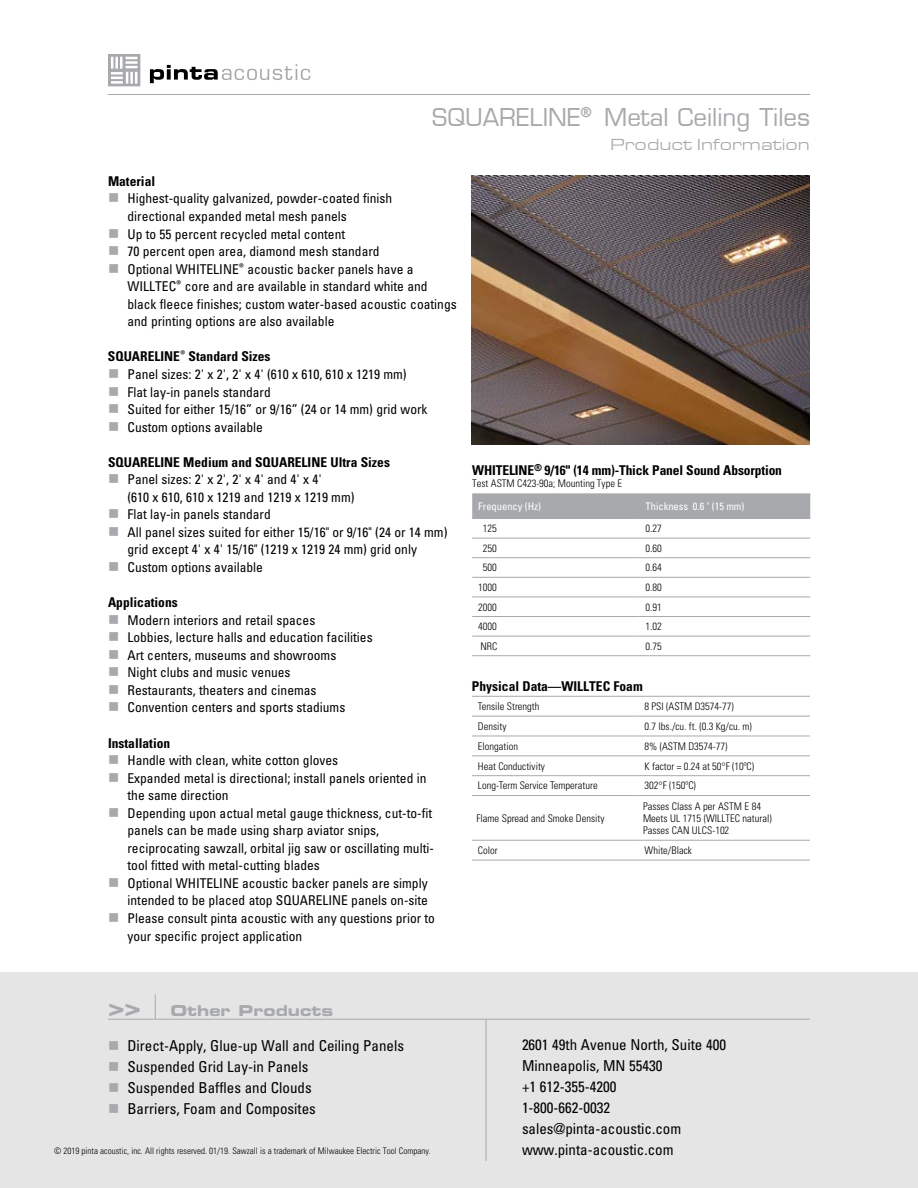
<style>
.page{position:relative;width:918px;height:1188px;background:#fff}
.page>*{position:absolute;margin:0;border:0;box-sizing:border-box;transform-origin:0 0}
.t1{font:500 24px "Eurostile";color:#a7a9ac}
.t2{font:24px "Eurostile LT Std Bold Ex 2";color:#a7a9ac;scale:1.15 1}
.t3{font:16.5px "Eurostar Regular Extended";color:#a7a9ac}
.t4{font:condensed 15px/21px "Univers";color:#000}
.t5{font:15px "Eurostile LT Std Bold Ex 2";color:#a7a9ac}
.t6{font:condensed 13.5px/17.5px "Univers";color:#000}
.t7{font:700 condensed 13.5px "Univers LT Std";color:#000}
.t8{font:300 condensed 10.5px/12px "Univers LT Std";color:#000}
.t9{font:condensed 10.5px "Univers";color:#fff}
.t10{font:300 condensed 9px "Univers LT Std";color:#000}
.s1{color:#a7a9ac}
.s2{font-family:"Minion Pro";font-stretch:normal;font-size:16.5px}
.s3{font-family:"Minion Pro";font-weight:400;font-stretch:normal;font-size:16.5px}
</style>
<div class="page">
<div style="left:0;top:972px;width:918px;height:216px;background:#e5e5e6"></div>
<svg style="left:108px;top:54px;width:32px;height:32px"></svg>
<svg style="left:150px;top:64px;width:160px;height:19px"></svg>
<hr style="left:108px;top:94px;width:702px;height:1px;background:#a7a9ac">
<hr style="left:108px;top:1019px;width:702px;height:1px;background:#a7a9ac">
<svg style="left:155px;top:994px;width:1px;height:25px"></svg>
<hr style="left:486px;top:1019px;width:1px;height:142px;background:#a7a9ac">
<img style="left:472px;top:176px;width:338px;height:269px">
<div style="left:472px;top:494px;width:338px;height:24px;background:#a7a9ac"></div>
<hr style="left:472px;top:518px;width:168px;height:1px;background:#a7a9ac">
<hr style="left:640px;top:518px;width:170px;height:1px;background:#a7a9ac">
<hr style="left:472px;top:538px;width:168px;height:1px;background:#a7a9ac">
<hr style="left:640px;top:538px;width:170px;height:1px;background:#a7a9ac">
<hr style="left:472px;top:557px;width:168px;height:1px;background:#a7a9ac">
<hr style="left:640px;top:557px;width:170px;height:1px;background:#a7a9ac">
<hr style="left:472px;top:577px;width:168px;height:1px;background:#a7a9ac">
<hr style="left:640px;top:577px;width:170px;height:1px;background:#a7a9ac">
<hr style="left:472px;top:597px;width:168px;height:1px;background:#a7a9ac">
<hr style="left:640px;top:597px;width:170px;height:1px;background:#a7a9ac">
<hr style="left:472px;top:616px;width:168px;height:1px;background:#a7a9ac">
<hr style="left:640px;top:616px;width:170px;height:1px;background:#a7a9ac">
<hr style="left:472px;top:636px;width:168px;height:1px;background:#a7a9ac">
<hr style="left:640px;top:636px;width:170px;height:1px;background:#a7a9ac">
<hr style="left:472px;top:655px;width:168px;height:1px;background:#a7a9ac">
<hr style="left:640px;top:655px;width:170px;height:1px;background:#a7a9ac">
<svg style="left:472px;top:715px;width:338px;height:145px"></svg>
<hr style="left:472px;top:795px;width:167px;height:1px;background:#a7a9ac">
<hr style="left:639px;top:795px;width:171px;height:1px;background:#a7a9ac">
<hr style="left:472px;top:840px;width:167px;height:1px;background:#a7a9ac">
<hr style="left:639px;top:840px;width:171px;height:1px;background:#a7a9ac">
<hr style="left:472px;top:696px;width:167px;height:1px;background:#a7a9ac">
<hr style="left:639px;top:696px;width:171px;height:1px;background:#a7a9ac">
<hr style="left:472px;top:716px;width:167px;height:1px;background:#a7a9ac">
<hr style="left:639px;top:716px;width:171px;height:1px;background:#a7a9ac">
<hr style="left:472px;top:736px;width:167px;height:1px;background:#a7a9ac">
<hr style="left:639px;top:736px;width:171px;height:1px;background:#a7a9ac">
<hr style="left:472px;top:755px;width:167px;height:1px;background:#a7a9ac">
<hr style="left:639px;top:755px;width:171px;height:1px;background:#a7a9ac">
<hr style="left:472px;top:775px;width:167px;height:1px;background:#a7a9ac">
<hr style="left:639px;top:775px;width:171px;height:1px;background:#a7a9ac">
<hr style="left:472px;top:860px;width:167px;height:1px;background:#a7a9ac">
<hr style="left:639px;top:860px;width:171px;height:1px;background:#a7a9ac">
<h1 class="t1" style="left:432px;top:103px;width:379px">SQUARELINE<sup>®</sup> Metal Ceiling Tiles</h1>
<p class="t3" style="left:610px;top:134px;width:202px">Product Information</p>
<p class="t7" style="left:108px;top:173px;width:49px">Material</p>
<p class="t6" style="left:128px;top:190px;width:266px;text-indent:-20px"><span class="s1">■</span> Highest-quality galvanized, powder-coated finish directional expanded metal mesh panels</p>
<p class="t6" style="left:108px;top:225px;width:239px"><span class="s1">■</span> Up to 55 percent recycled metal content</p>
<p class="t6" style="left:108px;top:242px;width:273px"><span class="s1">■</span> 70 percent open area, diamond mesh standard</p>
<p class="t6" style="left:127px;top:260px;width:331px;text-indent:-19px"><span class="s1">■</span> Optional WHITELINE<span class="s2">®</span> acoustic backer panels have a WILLTEC<span class="s2">®</span> core and are available in standard white and black fleece finishes; custom water-based acoustic coatings and printing options are also available</p>
<p class="t7" style="left:108px;top:348px;width:164px">SQUARELINE<span class="s3">®</span> Standard Sizes</p>
<p class="t6" style="left:108px;top:365px;width:300px"><span class="s1">■</span> Panel sizes: 2' x 2', 2' x 4' (610 x 610, 610 x 1219 mm)</p>
<p class="t6" style="left:108px;top:383px;width:164px"><span class="s1">■</span> Flat lay-in panels standard</p>
<p class="t6" style="left:108px;top:400px;width:321px"><span class="s1">■</span> Suited for either 15/16” or 9/16” (24 or 14 mm) grid work</p>
<p class="t6" style="left:108px;top:418px;width:157px"><span class="s1">■</span> Custom options available</p>
<p class="t7" style="left:108px;top:454px;width:283px">SQUARELINE Medium and SQUARELINE Ultra Sizes</p>
<p class="t6" style="left:128px;top:470px;width:229px;text-indent:-20px"><span class="s1">■</span> Panel sizes: 2' x 2', 2' x 4' and 4' x 4'<br>(610 x 610, 610 x 1219 and 1219 x 1219 mm)</p>
<p class="t6" style="left:108px;top:506px;width:164px"><span class="s1">■</span> Flat lay-in panels standard</p>
<p class="t6" style="left:128px;top:523px;width:321px;text-indent:-20px"><span class="s1">■</span> All panel sizes suited for either 15/16" or 9/16" (24 or 14 mm) grid except 4' x 4' 15/16" (1219 x 1219 24 mm) grid only</p>
<p class="t6" style="left:108px;top:558px;width:157px"><span class="s1">■</span> Custom options available</p>
<p class="t7" style="left:108px;top:594px;width:71px">Applications</p>
<p class="t6" style="left:108px;top:611px;width:209px"><span class="s1">■</span> Modern interiors and retail spaces</p>
<p class="t6" style="left:108px;top:628px;width:266px"><span class="s1">■</span> Lobbies, lecture halls and education facilities</p>
<p class="t6" style="left:108px;top:646px;width:230px"><span class="s1">■</span> Art centers, museums and showrooms</p>
<p class="t6" style="left:108px;top:664px;width:184px"><span class="s1">■</span> Night clubs and music venues</p>
<p class="t6" style="left:108px;top:681px;width:210px"><span class="s1">■</span> Restaurants, theaters and cinemas</p>
<p class="t6" style="left:108px;top:699px;width:239px"><span class="s1">■</span> Convention centers and sports stadiums</p>
<p class="t7" style="left:108px;top:734px;width:64px">Installation</p>
<p class="t6" style="left:108px;top:751px;width:232px"><span class="s1">■</span> Handle with clean, white cotton gloves</p>
<p class="t6" style="left:128px;top:769px;width:300px;text-indent:-20px"><span class="s1">■</span> Expanded metal is directional; install panels oriented in the same direction</p>
<p class="t6" style="left:128px;top:804px;width:308px;text-indent:-20px"><span class="s1">■</span> Depending upon actual metal gauge thickness, cut-to-fit panels can be made using sharp aviator snips, reciprocating sawzall, orbital jig saw or oscillating multi&shy;tool fitted with metal-cutting blades</p>
<p class="t6" style="left:108px;top:874px;width:322px;text-align:right"><span class="s1">■</span> Optional WHITELINE acoustic backer panels are simply intended to be placed atop SQUARELINE panels on-site</p>
<p class="t6" style="left:128px;top:909px;width:309px;text-indent:-20px"><span class="s1">■</span> Please consult pinta acoustic with any questions prior to your specific project application</p>
<p class="t7" style="left:472px;top:462px;width:311px">WHITELINE<sup>®</sup> 9/16" (14 mm)-Thick Panel Sound Absorption</p>
<p class="t8" style="left:472px;top:477px;width:151px">Test ASTM C423-90a; Mounting Type E</p>
<p class="t9" style="left:478px;top:500px;width:64px">Frequency (Hz)</p>
<p class="t9" style="left:646px;top:500px;width:100px">Thickness 0.6 " (15 mm)</p>
<p class="t8" style="left:483px;top:522px;width:15px">125</p>
<p class="t8" style="left:646px;top:522px;width:18px">0.27</p>
<p class="t8" style="left:483px;top:542px;width:15px">250</p>
<p class="t8" style="left:646px;top:542px;width:18px">0.60</p>
<p class="t8" style="left:483px;top:562px;width:15px">500</p>
<p class="t8" style="left:646px;top:562px;width:18px">0.64</p>
<p class="t8" style="left:478px;top:581px;width:20px">1000</p>
<p class="t8" style="left:646px;top:581px;width:18px">0.80</p>
<p class="t8" style="left:478px;top:601px;width:20px">2000</p>
<p class="t8" style="left:646px;top:601px;width:18px">0.91</p>
<p class="t8" style="left:478px;top:620px;width:20px">4000</p>
<p class="t8" style="left:646px;top:620px;width:18px">1.02</p>
<p class="t8" style="left:481px;top:640px;width:18px">NRC</p>
<p class="t8" style="left:646px;top:640px;width:18px">0.75</p>
<p class="t7" style="left:472px;top:678px;width:172px">Physical Data—WILLTEC Foam</p>
<p class="t8" style="left:478px;top:700px;width:63px">Tensile Strength</p>
<p class="t8" style="left:645px;top:700px;width:91px">8 PSI (ASTM D3574-77)</p>
<p class="t8" style="left:478px;top:720px;width:30px">Density</p>
<p class="t8" style="left:645px;top:720px;width:109px">0.7 lbs./cu. ft. (0.3 Kg/cu. m)</p>
<p class="t8" style="left:478px;top:740px;width:42px">Elongation</p>
<p class="t8" style="left:645px;top:740px;width:84px">8% (ASTM D3574-77)</p>
<p class="t8" style="left:478px;top:760px;width:69px">Heat Conductivity</p>
<p class="t8" style="left:645px;top:760px;width:111px">K factor = 0.24 at 50°F (10oC)</p>
<p class="t8" style="left:478px;top:780px;width:121px">Long-Term Service Temperature</p>
<p class="t8" style="left:645px;top:780px;width:53px">302°F (150oC)</p>
<p class="t8" style="left:476px;top:812px;width:130px">Flame Spread and Smoke Density</p>
<p class="t8" style="left:643px;top:800px;width:130px">Passes Class A per ASTM E 84<br>Meets UL 1715 (WILLTEC natural)<br>Passes CAN ULCS-102</p>
<p class="t8" style="left:478px;top:844px;width:21px">Color</p>
<p class="t8" style="left:645px;top:844px;width:49px">White/Black</p>
<h1 class="t2" style="left:108px;top:991px;width:30px">&gt;&gt;</h1>
<p class="t5" style="left:170px;top:1000px;width:165px">Other Products</p>
<p class="t4" style="left:108px;top:1035px;width:298px"><span class="s1">■</span> Direct-Apply, Glue-up Wall and Ceiling Panels</p>
<p class="t4" style="left:108px;top:1056px;width:202px"><span class="s1">■</span> Suspended Grid Lay-in Panels</p>
<p class="t4" style="left:108px;top:1077px;width:205px"><span class="s1">■</span> Suspended Baffles and Clouds</p>
<p class="t4" style="left:108px;top:1098px;width:209px"><span class="s1">■</span> Barriers, Foam and Composites</p>
<p class="t10" style="left:54px;top:1145px;width:378px">© 2019 pinta acoustic, inc. All rights reserved. 01/19. Sawzall is a trademark of Milwaukee Electric Tool Company.</p>
<p class="t4" style="left:522px;top:1034px;width:206px">2601 49th Avenue North, Suite 400<br>Minneapolis, MN 55430<br>+1 612-355-4200<br>1-800-662-0032 sales@pinta-acoustic.com www.pinta-acoustic.com</p>
</div>
